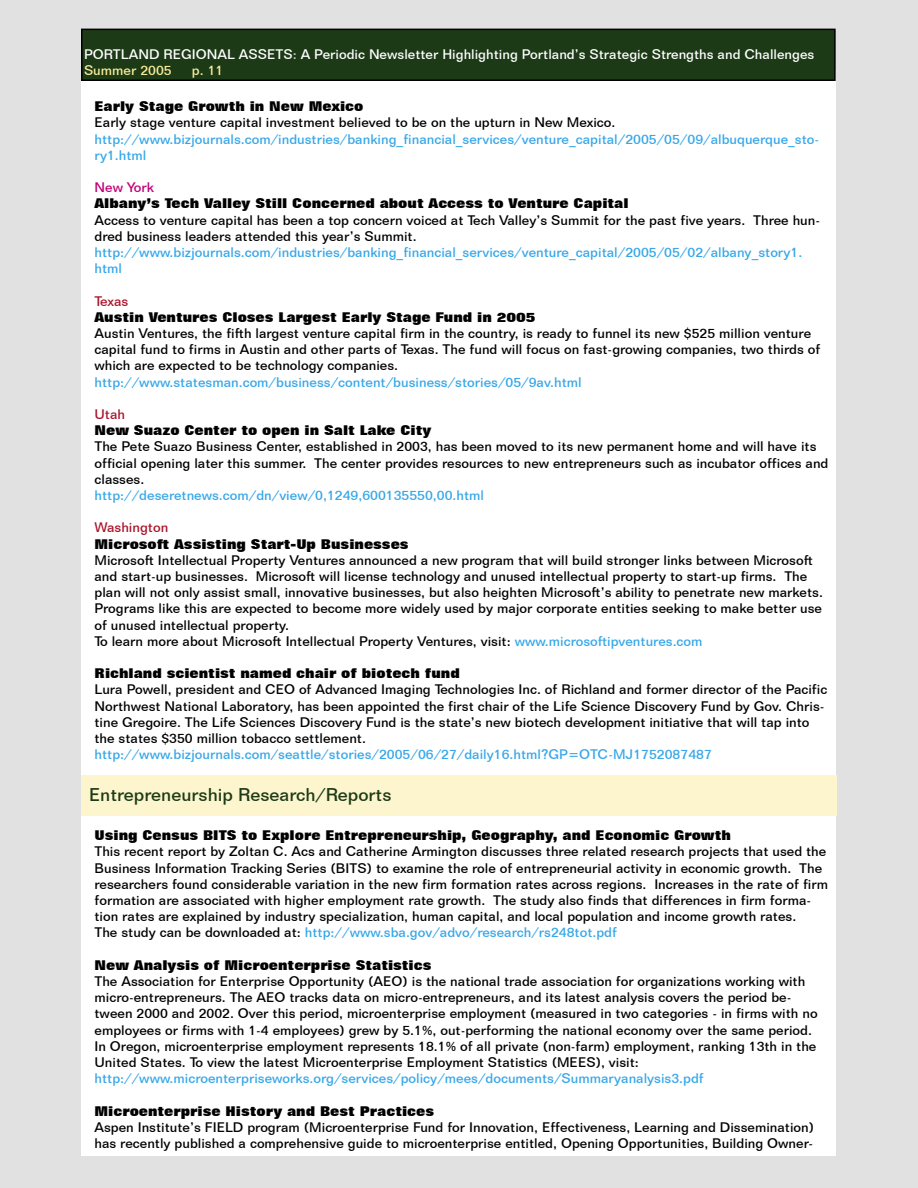
<style>
.page{position:relative;width:918px;height:1188px;background:#e1e1e1}
.page>*{position:absolute;margin:0;border:0;box-sizing:border-box;transform-origin:0 0}
.t1{font:500 18px "Folio BT";color:#1d3a17}
.t2{font:500 13.5px/16.2px "Folio BT";color:#000}
.t3{font:500 13.5px/16.2px "Folio BT";color:#36a7e9}
.t4{font:800 13.5px "Folio BT";color:#000}
.t5{font:500 13.5px "Folio BT";color:#fff}
.t6{font:500 13.5px "Folio BT";color:#a9122a}
.t7{font:500 13.5px "Folio BT";color:#f8ec9a}
.t8{font:500 13.5px "Folio BT";color:#c10077}
.s1{color:#cfcfcf}
.s2{color:#36a7e9}
.s3{color:#000}
</style>
<div class="page">
<div style="left:81px;top:70px;width:755px;height:1086px;background:#fff"></div>
<div style="left:82px;top:29px;width:753px;height:51px;background:#1d3a17"></div>
<div style="left:81px;top:29px;width:755px;height:52px;border:2px solid #000"></div>
<div style="left:81px;top:775px;width:756px;height:41px;background:#fcf5cd"></div>
<p class="t5" style="left:84px;top:46px;width:732px">PORTLAND REGIONAL ASSETS<span class="s1">:</span> A Periodic Newsletter Highlighting Portland’s Strategic Strengths and Challenges</p>
<p class="t7" style="left:84px;top:62px;width:89px">Summer 2005</p>
<p class="t7" style="left:192px;top:62px;width:33px">p. 11</p>
<p class="t4" style="left:94px;top:98px;width:271px">Early Stage Growth in New Mexico</p>
<p class="t2" style="left:94px;top:114px;width:522px">Early stage venture capital investment believed to be on the upturn in New Mexico.</p>
<p class="t3" style="left:94px;top:131px;width:726px">http://www.bizjournals.com/industries/banking_financial_services/venture_capital/2005/05/09/albuquerque_sto&shy;ry1.html</p>
<p class="t8" style="left:94px;top:179px;width:61px">New York</p>
<p class="t4" style="left:94px;top:195px;width:536px">Albany’s Tech Valley Still Concerned about Access to Venture Capital</p>
<p class="t2" style="left:94px;top:212px;width:727px">Access to venture capital has been a top concern voiced at Tech Valley’s Summit for the past five years. Three hun&shy;dred business leaders attended this year’s Summit.</p>
<p class="t3" style="left:94px;top:244px;width:709px">http://www.bizjournals.com/industries/banking_financial_services/venture_capital/2005/05/02/albany_story1. html</p>
<p class="t6" style="left:94px;top:293px;width:35px">Texas</p>
<p class="t4" style="left:94px;top:309px;width:443px">Austin Ventures Closes Largest Early Stage Fund in 2005</p>
<p class="t2" style="left:94px;top:325px;width:727px">Austin Ventures, the fifth largest venture capital firm in the country, is ready to funnel its new $525 million venture capital fund to firms in Austin and other parts of Texas. The fund will focus on fast-growing companies, two thirds of which are expected to be technology companies.</p>
<p class="t3" style="left:94px;top:374px;width:489px">http://www.statesman.com/business/content/business/stories/05/9av.html</p>
<p class="t6" style="left:94px;top:406px;width:32px">Utah</p>
<p class="t4" style="left:94px;top:422px;width:338px">New Suazo Center to open in Salt Lake City</p>
<p class="t2" style="left:94px;top:438px;width:735px">The Pete Suazo Business Center, established in 2003, has been moved to its new permanent home and will have its official opening later this summer. The center provides resources to new entrepreneurs such as incubator offices and classes.</p>
<p class="t3" style="left:94px;top:487px;width:391px">http://deseretnews.com/dn/view/0,1249,600135550,00.html</p>
<p class="t6" style="left:94px;top:519px;width:75px">Washington</p>
<p class="t4" style="left:94px;top:536px;width:316px">Microsoft Assisting Start-Up Businesses</p>
<p class="t2" style="left:94px;top:552px;width:730px">Microsoft Intellectual Property Ventures announced a new program that will build stronger links between Microsoft and start-up businesses. Microsoft will license technology and unused intellectual property to start-up firms. The plan will not only assist small, innovative businesses, but also heighten Microsoft’s ability to penetrate new markets.<br>Programs like this are expected to become more widely used by major corporate entities seeking to make better use of unused intellectual property.</p>
<p class="t2" style="left:94px;top:633px;width:610px">To learn more about Microsoft Intellectual Property Ventures, visit: <span class="s2">www.microsoftipventures.com</span></p>
<p class="t4" style="left:94px;top:665px;width:367px">Richland scientist named chair of biotech fund</p>
<p class="t2" style="left:94px;top:681px;width:734px">Lura Powell, president and CEO of Advanced Imaging Technologies Inc. of Richland and former director of the Pacific Northwest National Laboratory, has been appointed the first chair of the Life Science Discovery Fund by Gov. Chris&shy;tine Gregoire. The Life Sciences Discovery Fund is the state’s new biotech development initiative that will tap into the states $350 million tobacco settlement.</p>
<p class="t3" style="left:94px;top:746px;width:619px">http://www.bizjournals.com/seattle/stories/2005/06/27/daily16.html?GP=OTC-MJ1752087487</p>
<p class="t1" style="left:89px;top:784px;width:304px">Entrepreneurship Research/Reports</p>
<p class="t4" style="left:94px;top:827px;width:638px">Using Census BITS to Explore Entrepreneurship, Geography, and Economic Growth</p>
<p class="t2" style="left:94px;top:843px;width:735px">This recent report by Zoltan C. Acs and Catherine Armington discusses three related research projects that used the Business Information Tracking Series (BITS) to examine the role of entrepreneurial activity in economic growth. The researchers found considerable variation in the new firm formation rates across regions. Increases in the rate of firm formation are associated with higher employment rate growth. The study also finds that differences in firm forma&shy;tion rates are explained by industry specialization, human capital, and local population and income growth rates.</p>
<p class="t3" style="left:94px;top:924px;width:524px"><span class="s3">The study can be downloaded at:</span> http://www.sba.gov/advo/research/rs248tot.pdf</p>
<p class="t4" style="left:94px;top:957px;width:338px">New Analysis of Microenterprise Statistics</p>
<p class="t2" style="left:94px;top:973px;width:725px">The Association for Enterprise Opportunity (AEO) is the national trade association for organizations working with micro-entrepreneurs. The AEO tracks data on micro-entrepreneurs, and its latest analysis covers the period be&shy;tween 2000 and 2002. Over this period, microenterprise employment (measured in two categories - in firms with no employees or firms with 1-4 employees) grew by 5.1%, out-performing the national economy over the same period.<br>In Oregon, microenterprise employment represents 18.1% of all private (non-farm) employment, ranking 13th in the United States. To view the latest Microenterprise Employment Statistics (MEES), visit:</p>
<p class="t3" style="left:94px;top:1070px;width:611px">http://www.microenterpriseworks.org/services/policy/mees/documents/Summaryanalysis3.pdf</p>
<p class="t4" style="left:94px;top:1103px;width:341px">Microenterprise History and Best Practices</p>
<p class="t2" style="left:94px;top:1119px;width:721px">Aspen Institute’s FIELD program (Microenterprise Fund for Innovation, Effectiveness, Learning and Dissemination) has recently published a comprehensive guide to microenterprise entitled, Opening Opportunities, Building Owner-</p>
</div>
